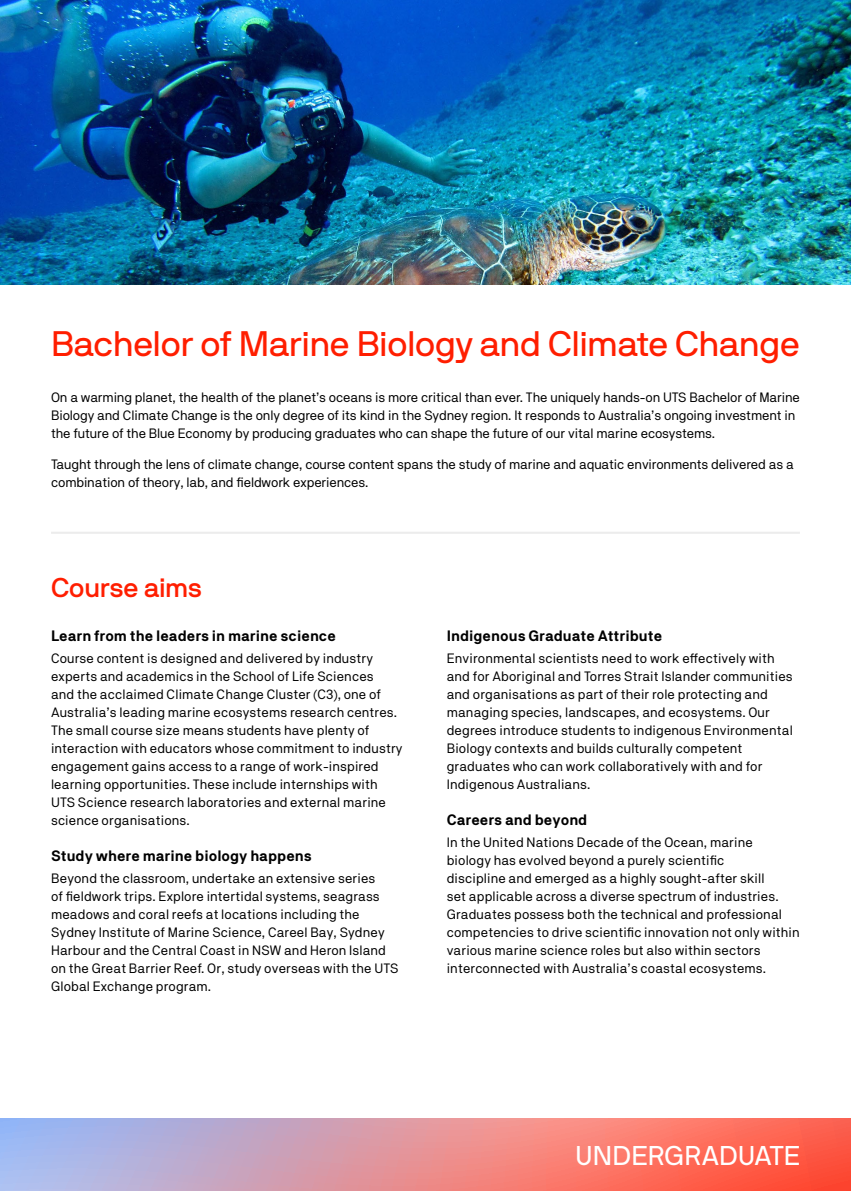
<style>
.page{position:relative;width:851px;height:1191px;background:#fff}
.page>*{position:absolute;margin:0;border:0;box-sizing:border-box;transform-origin:0 0}
.t1{font:35.25px "NB International Pro";letter-spacing:-.01em;color:#ff1e00}
.t2{font:27px "NB International Pro";letter-spacing:.015em;color:#fff}
.t3{font:500 27px "NB International Pro";letter-spacing:-.005em;color:#ff1e00}
.t4{font:700 15px "NB Akademie";color:#000}
.t5{font:13.5px/18px "NB Akademie";letter-spacing:.01em;color:#000}
.t6{font:13.5px/18px "NB Akademie";letter-spacing:-.01em;color:#000}
</style>
<div class="page">
<hr style="left:51px;top:531px;width:748px;height:3px;background:#ececec">
<img style="left:0;top:0;width:850px;height:285px">
<svg style="left:0;top:1118px;width:850px;height:73px;background:#dc8e98"></svg>
<h1 class="t1" style="left:51px;top:323px;width:750px">Bachelor of Marine Biology and Climate Change</h1>
<p class="t6" style="left:51px;top:388px;width:750px">On a warming planet, the health of the planet’s oceans is more critical than ever. The uniquely hands-on UTS Bachelor of Marine<br>Biology and Climate Change is the only degree of its kind in the Sydney region. It responds to Australia’s ongoing investment in the future of the Blue Economy by producing graduates who can shape the future of our vital marine ecosystems.</p>
<p class="t6" style="left:51px;top:455px;width:744px">Taught through the lens of climate change, course content spans the study of marine and aquatic environments delivered as a combination of theory, lab, and fieldwork experiences.</p>
<h2 class="t3" style="left:51px;top:572px;width:152px">Course aims</h2>
<p class="t4" style="left:51px;top:627px;width:286px">Learn from the leaders in marine science</p>
<p class="t5" style="left:51px;top:649px;width:353px">Course content is designed and delivered by industry experts and academics in the School of Life Sciences<br>and the acclaimed Climate Change Cluster (C3), one of Australia’s leading marine ecosystems research centres.<br>The small course size means students have plenty of interaction with educators whose commitment to industry engagement gains access to a range of work-inspired learning opportunities. These include internships with UTS Science research laboratories and external marine science organisations.</p>
<p class="t4" style="left:51px;top:846px;width:262px">Study where marine biology happens</p>
<p class="t5" style="left:51px;top:868px;width:349px">Beyond the classroom, undertake an extensive series<br>of fieldwork trips. Explore intertidal systems, seagrass meadows and coral reefs at locations including the Sydney Institute of Marine Science, Careel Bay, Sydney Harbour and the Central Coast in NSW and Heron Island on the Great Barrier Reef. Or, study overseas with the UTS Global Exchange program.</p>
<p class="t4" style="left:446px;top:627px;width:217px">Indigenous Graduate Attribute</p>
<p class="t5" style="left:446px;top:649px;width:347px">Environmental scientists need to work effectively with and for Aboriginal and Torres Strait Islander communities and organisations as part of their role protecting and managing species, landscapes, and ecosystems. Our degrees introduce students to indigenous Environmental Biology contexts and builds culturally competent graduates who can work collaboratively with and for Indigenous Australians.</p>
<p class="t4" style="left:446px;top:810px;width:142px">Careers and beyond</p>
<p class="t5" style="left:446px;top:832px;width:354px">In the United Nations Decade of the Ocean, marine biology has evolved beyond a purely scientific<br>discipline and emerged as a highly sought-after skill<br>set applicable across a diverse spectrum of industries.<br>Graduates possess both the technical and professional competencies to drive scientific innovation not only within various marine science roles but also within sectors interconnected with Australia’s coastal ecosystems.</p>
<h2 class="t2" style="left:575px;top:1140px;width:226px">UNDERGRADUATE</h2>
</div>
